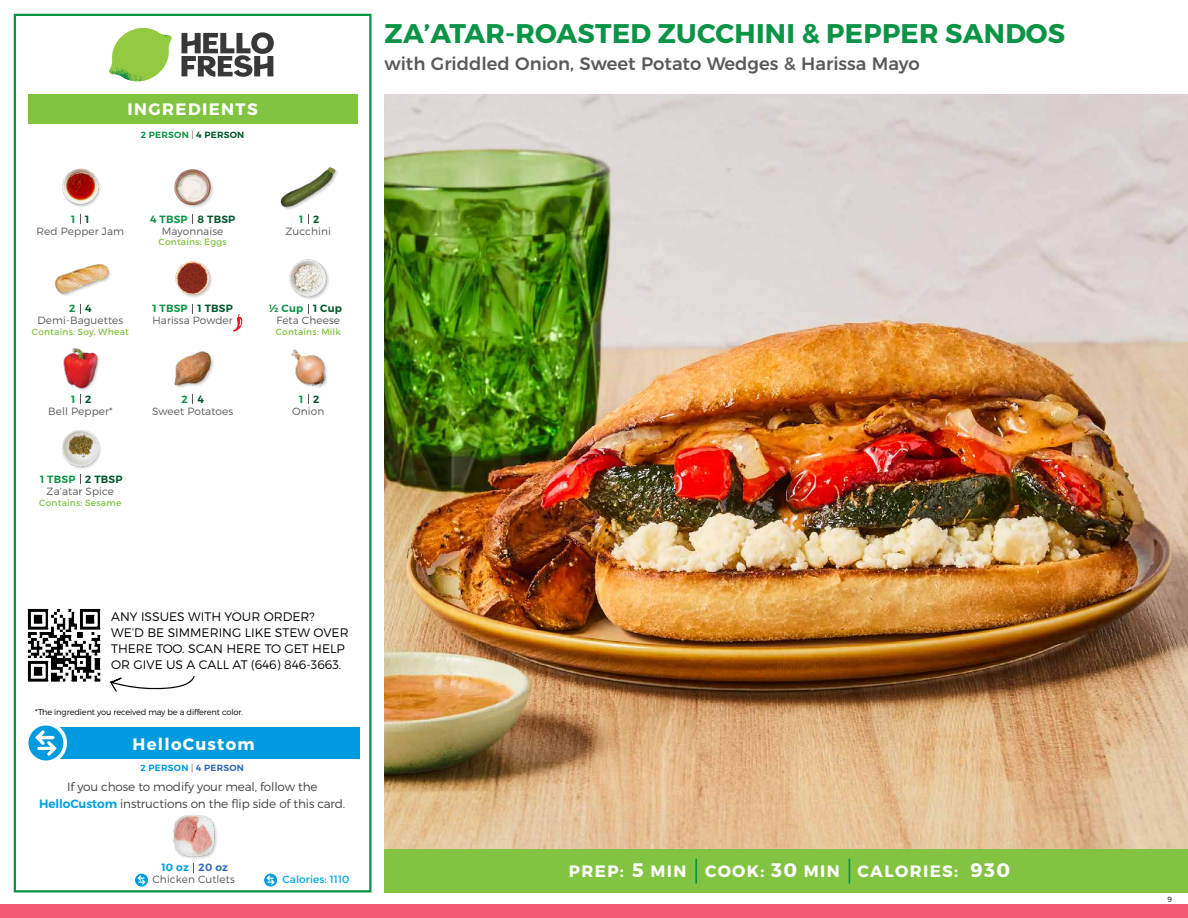
<style>
.page{position:relative;width:1188px;height:918px;background:#fff}
.page>*{position:absolute;margin:0;border:0;box-sizing:border-box;transform-origin:0 0}
.t1{font:700 27px "Montserrat";letter-spacing:.01em;color:#0b9446}
.t2{font:500 18px "Montserrat";color:#58595b}
.t3{font:700 16.5px "Montserrat";letter-spacing:.085em;color:#fff}
.t4{font:300 12.3px/16px "Montserrat";color:#000}
.t5{font:300 12px/16.5px "Montserrat";letter-spacing:-.01em;color:#414042;text-align:center}
.t6{font:300 10.5px "Montserrat";letter-spacing:.01em;color:#58595b}
.t7{font:600 10.5px "Montserrat";letter-spacing:.02em;color:#00562c}
.t8{font:600 10.5px "Montserrat";letter-spacing:.02em;color:#0b9446}
.t9{font:10.5px "Montserrat";letter-spacing:.01em;color:#00a8e3}
.t10{font:600 10.5px "Montserrat";letter-spacing:.02em;color:#009bdf}
.t11{font:9px "Montserrat";letter-spacing:.025em;color:#82c341}
.t12{font:600 9px "Montserrat";letter-spacing:.03em;color:#0b9446}
.t13{font:600 9px "Montserrat";letter-spacing:.03em;color:#009bdf}
.t14{font:300 8.25px "Montserrat";letter-spacing:-.015em;color:#000}
.t15{font:300 7.5px "Montserrat";color:#000}
.s1{font-weight:300;color:#58595b}
.s2{color:#00562c}
.s3{font-weight:600;color:#00a1e1}
.s4{color:#3069b3}
.s5{font-size:19.5px}
</style>
<div class="page">
<div style="left:0;top:904px;width:1188px;height:14px;background:#f05b71"></div>
<div style="left:384px;top:849px;width:804px;height:43px;background:#82c341"></div>
<svg style="left:181px;top:32px;width:93px;height:45px"></svg>
<svg style="left:114px;top:28px;width:55px;height:36px"></svg>
<img style="left:143px;top:28px;width:29px;height:24px">
<img style="left:112px;top:48px;width:54px;height:10px">
<img style="left:109px;top:52px;width:55px;height:30px">
<img style="left:142px;top:58px;width:24px;height:23px">
<div style="left:28px;top:94px;width:330px;height:30px;background:#82c341"></div>
<div style="left:14px;top:14px;width:358px;height:878px;border:2px solid #0b9446"></div>
<img style="left:384px;top:94px;width:804px;height:755px">
<img style="left:175px;top:261px;width:37px;height:36px">
<img style="left:289px;top:259px;width:40px;height:40px">
<img style="left:174px;top:169px;width:39px;height:39px">
<img style="left:280px;top:167px;width:58px;height:42px">
<img style="left:54px;top:264px;width:56px;height:32px">
<img style="left:62px;top:168px;width:38px;height:39px">
<img style="left:174px;top:351px;width:40px;height:36px">
<img style="left:290px;top:349px;width:38px;height:39px">
<img style="left:63px;top:348px;width:36px;height:42px">
<img style="left:62px;top:430px;width:39px;height:39px">
<div style="left:173px;top:815px;width:45px;height:45px;background:#000;opacity:.2"></div>
<img style="left:173px;top:814px;width:45px;height:44px">
<svg style="left:233px;top:314px;width:9px;height:17px"></svg>
<div style="left:33px;top:727px;width:327px;height:32px;background:#009bdf"></div>
<svg style="left:25px;top:722px;width:42px;height:42px"></svg>
<div style="left:28px;top:726px;width:35px;height:34px;background:#009bdf;border-radius:50%"></div>
<svg style="left:35px;top:730px;width:22px;height:26px"></svg>
<svg style="left:135px;top:874px;width:13px;height:13px"></svg>
<svg style="left:138px;top:875px;width:8px;height:10px"></svg>
<svg style="left:264px;top:874px;width:13px;height:13px"></svg>
<svg style="left:267px;top:875px;width:8px;height:10px"></svg>
<hr style="left:695px;top:859px;width:2px;height:25px;background:#0b9446">
<svg style="left:849px;top:859px;width:1px;height:25px"></svg>
<img style="left:27px;top:608px;width:74px;height:74px">
<svg style="left:110px;top:676px;width:85px;height:16px"></svg>
<p class="t8" style="left:71px;top:212px;width:6px">1</p>
<p class="t7" style="left:85px;top:212px;width:6px">1</p>
<h3 class="t3" style="left:128px;top:99px;width:132px">INGREDIENTS</h3>
<p class="t12" style="left:141px;top:129px;width:105px">2 PERSON <span class="s1">|</span> <span class="s2">4 PERSON</span></p>
<p class="t8" style="left:150px;top:212px;width:39px">4 TBSP</p>
<p class="t8" style="left:299px;top:212px;width:6px">1</p>
<p class="t7" style="left:198px;top:212px;width:39px">8 TBSP</p>
<p class="t7" style="left:313px;top:212px;width:8px">2</p>
<p class="t6" style="left:37px;top:224px;width:89px">Red Pepper Jam</p>
<p class="t6" style="left:162px;top:224px;width:63px">Mayonnaise</p>
<p class="t11" style="left:159px;top:237px;width:70px">Contains: Eggs</p>
<p class="t6" style="left:286px;top:224px;width:47px">Zucchini</p>
<p class="t8" style="left:69px;top:302px;width:8px">2</p>
<p class="t7" style="left:85px;top:302px;width:8px">4</p>
<p class="t8" style="left:152px;top:302px;width:37px">1 TBSP</p>
<p class="t8" style="left:269px;top:302px;width:36px">½ Cup</p>
<p class="t7" style="left:198px;top:302px;width:37px">1 TBSP</p>
<p class="t7" style="left:313px;top:302px;width:31px">1 Cup</p>
<p class="t6" style="left:38px;top:314px;width:87px">Demi-Baguettes</p>
<p class="t11" style="left:32px;top:326px;width:98px">Contains: Soy, Wheat</p>
<p class="t6" style="left:152px;top:314px;width:82px">Harissa Powder</p>
<p class="t6" style="left:276px;top:314px;width:65px">Feta Cheese</p>
<p class="t11" style="left:276px;top:326px;width:67px">Contains: Milk</p>
<p class="t8" style="left:71px;top:393px;width:6px">1</p>
<p class="t7" style="left:85px;top:393px;width:8px">2</p>
<p class="t8" style="left:181px;top:393px;width:8px">2</p>
<p class="t8" style="left:299px;top:393px;width:6px">1</p>
<p class="t7" style="left:198px;top:393px;width:8px">4</p>
<p class="t7" style="left:313px;top:393px;width:8px">2</p>
<p class="t6" style="left:48px;top:405px;width:66px">Bell Pepper*</p>
<p class="t6" style="left:152px;top:405px;width:83px">Sweet Potatoes</p>
<p class="t6" style="left:292px;top:405px;width:34px">Onion</p>
<p class="t8" style="left:40px;top:473px;width:37px">1 TBSP</p>
<p class="t7" style="left:85px;top:473px;width:39px">2 TBSP</p>
<p class="t6" style="left:47px;top:485px;width:69px">Za’atar Spice</p>
<p class="t11" style="left:39px;top:497px;width:84px">Contains: Sesame</p>
<h1 class="t1" style="left:385px;top:17px;width:682px">ZA’ATAR-ROASTED ZUCCHINI &amp; PEPPER SANDOS</h1>
<h2 class="t2" style="left:384px;top:49px;width:537px">with Griddled Onion, Sweet Potato Wedges &amp; Harissa Mayo</h2>
<p class="t4" style="left:111px;top:608px;width:239px">ANY ISSUES WITH YOUR ORDER?<br>WE’D BE SIMMERING LIKE STEW OVER<br>THERE TOO. SCAN HERE TO GET HELP<br>OR GIVE US A CALL AT (646) 846-3663.</p>
<p class="t14" style="left:35px;top:707px;width:209px">*The ingredient you received may be a different color.</p>
<h3 class="t3" style="left:133px;top:734px;width:123px">HelloCustom</h3>
<p class="t5" style="left:39px;top:778px;width:308px">If you chose to modify your meal, follow the<br><span class="s3">HelloCustom</span> instructions on the flip side of this card.</p>
<p class="t13" style="left:141px;top:763px;width:105px">2 PERSON <span class="s1">|</span> <span class="s4">4 PERSON</span></p>
<p class="t10" style="left:162px;top:861px;width:68px">10 oz <span class="s4">20 oz</span></p>
<p class="t6" style="left:153px;top:873px;width:84px">Chicken Cutlets</p>
<p class="t9" style="left:282px;top:873px;width:69px">Calories: 1110</p>
<h3 class="t3" style="left:569px;top:861px;width:443px">PREP: <span class="s5">5</span> MIN COOK: <span class="s5">30</span> MIN CALORIES: <span class="s5">930</span></h3>
<p class="t15" style="left:1168px;top:895px;width:6px">9</p>
</div>
